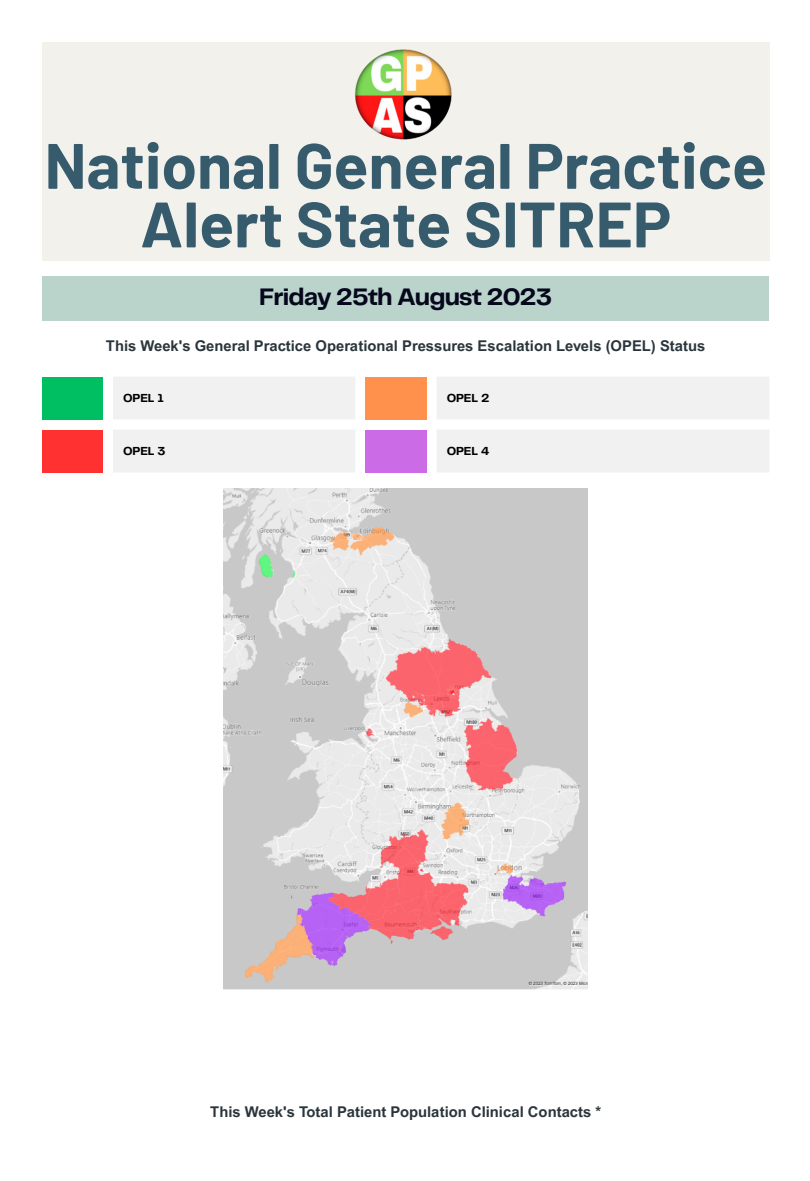
<style>
.page{position:relative;width:810px;height:1181px;background:#fff}
.page>*{position:absolute;margin:0;border:0;box-sizing:border-box;transform-origin:0 0}
.t1{font:700 64.05px/58.5px "Barlow";color:#365b6d;text-align:center}
.t2{font:700 24.75px "Telegraf";letter-spacing:-.035em;color:#06071c}
.t3{font:700 14.85px "Arial MT Pro";color:#2a353b}
.t4{font:700 12.15px "Telegraf";letter-spacing:-.005em;color:#000}
</style>
<div class="page">
<div style="left:42px;top:42px;width:727px;height:218px;background:#f2f1ec"></div>
<img style="left:355px;top:49px;width:97px;height:91px">
<div style="left:42px;top:276px;width:727px;height:44px;background:#bbd4cb"></div>
<div style="left:42px;top:376px;width:61px;height:43px;background:#00bf63"></div>
<svg style="left:113px;top:377px;width:656px;height:95px;fill:#f1f1f1"></svg>
<div style="left:365px;top:376px;width:62px;height:43px;background:#ff914d"></div>
<div style="left:42px;top:429px;width:61px;height:43px;background:#ff3131"></div>
<div style="left:365px;top:429px;width:62px;height:43px;background:#cb6ce6"></div>
<img style="left:224px;top:489px;width:364px;height:500px">
<p class="t1" style="left:45px;top:134px;width:724px">National General Practice<br>Alert State SITREP</p>
<p class="t2" style="left:259px;top:286px;width:295px">Friday 25th August 2023</p>
<p class="t3" style="left:106px;top:340px;width:601px">This Week's General Practice Operational Pressures Escalation Levels (OPEL) Status</p>
<p class="t4" style="left:123px;top:392px;width:42px">OPEL 1</p>
<p class="t4" style="left:447px;top:392px;width:44px">OPEL 2</p>
<p class="t4" style="left:123px;top:445px;width:44px">OPEL 3</p>
<p class="t4" style="left:447px;top:445px;width:44px">OPEL 4</p>
<p class="t3" style="left:210px;top:1105px;width:392px">This Week's Total Patient Population Clinical Contacts *</p>
</div>
